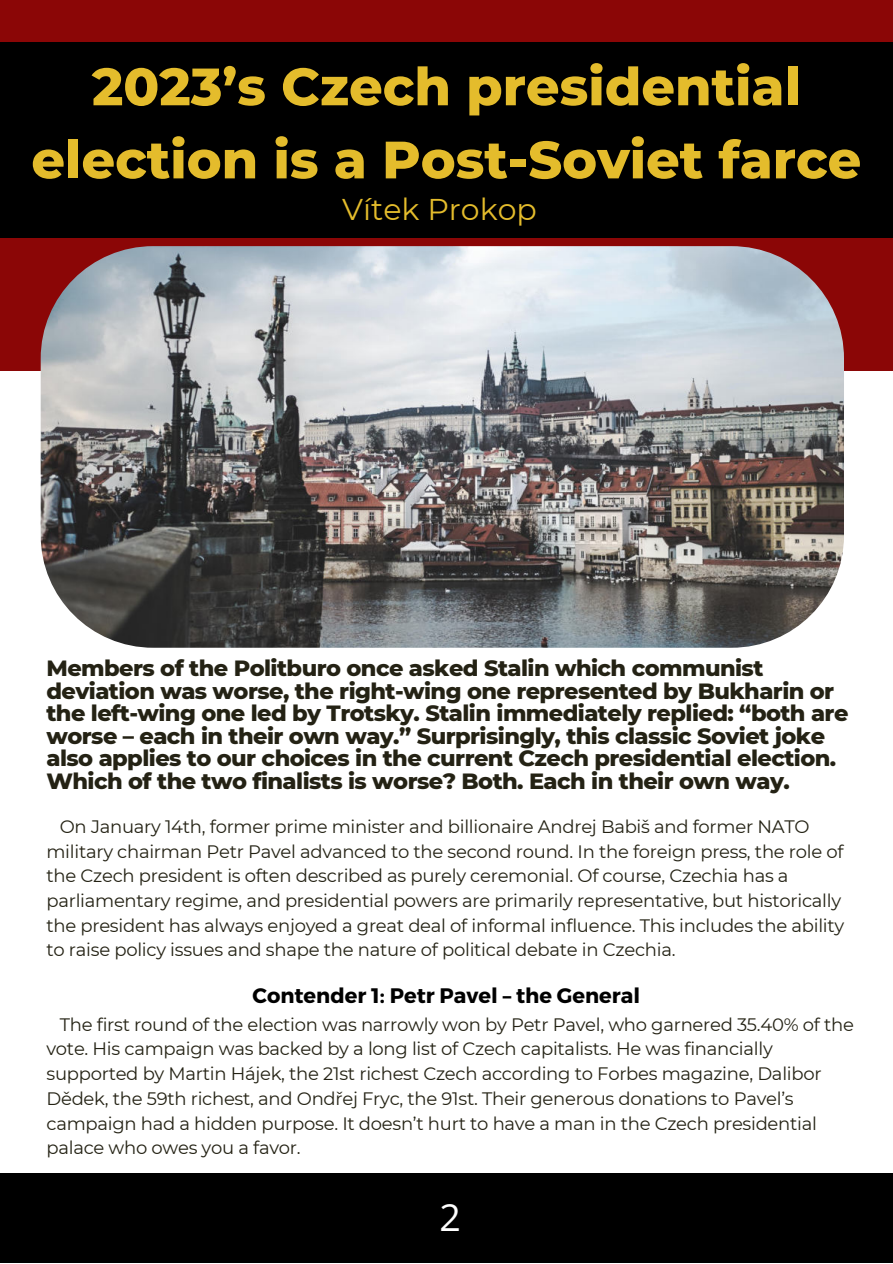
<style>
.page{position:relative;width:893px;height:1264px;background:#fff}
.page>*{position:absolute;margin:0;border:0;box-sizing:border-box;transform-origin:0 0}
.t1{font:800 52.5px/73.1px "Montserrat";color:#e4bc2c;text-align:center}
.t2{font:37.5px "Open Sans";color:#fff}
.t3{font:30px "Montserrat";color:#e4bc2c}
.t4{font:800 22.5px/22.5px "Montserrat";letter-spacing:-.025em;color:#242214}
.t5{font:700 21px "Montserrat";color:#000}
.t6{font:18px/24.8px "Montserrat";letter-spacing:-.015em;color:#242214}
</style>
<div class="page">
<div style="left:0;top:1173px;width:892px;height:89px;background:#000"></div>
<div style="left:0;top:0;width:892px;height:370px;background:#8b0606"></div>
<div style="left:0;top:42px;width:892px;height:195px;background:#000"></div>
<img style="left:41px;top:246px;width:802px;height:401px;border-radius:112px">
<h1 class="t1" style="left:31px;top:47px;width:831px">2023’s Czech presidential election is a Post-Soviet farce</h1>
<h3 class="t3" style="left:342px;top:189px;width:196px">Vítek Prokop</h3>
<p class="t4" style="left:46px;top:656px;width:803px">Members of the Politburo once asked Stalin which communist deviation was worse, the right-wing one represented by Bukharin or the left-wing one led by Trotsky. Stalin immediately replied: “both are worse – each in their own way.” Surprisingly, this classic Soviet joke also applies to our choices in the current Czech presidential election.<br>Which of the two finalists is worse? Both. Each in their own way.</p>
<p class="t6" style="left:46px;top:813px;width:799px;text-indent:13px">On January 14th, former prime minister and billionaire Andrej Babiš and former NATO military chairman Petr Pavel advanced to the second round. In the foreign press, the role of the Czech president is often described as purely ceremonial. Of course, Czechia has a parliamentary regime, and presidential powers are primarily representative, but historically the president has always enjoyed a great deal of informal influence. This includes the ability to raise policy issues and shape the nature of political debate in Czechia.</p>
<p class="t5" style="left:252px;top:982px;width:389px">Contender 1: Petr Pavel – the General</p>
<p class="t6" style="left:46px;top:1011px;width:808px;text-indent:13px">The first round of the election was narrowly won by Petr Pavel, who garnered 35.40% of the vote. His campaign was backed by a long list of Czech capitalists. He was financially supported by Martin Hájek, the 21st richest Czech according to Forbes magazine, Dalibor Dědek, the 59th richest, and Ondřej Fryc, the 91st. Their generous donations to Pavel’s campaign had a hidden purpose. It doesn’t hurt to have a man in the Czech presidential palace who owes you a favor.</p>
<h2 class="t2" style="left:439px;top:1191px;width:23px">2</h2>
</div>
